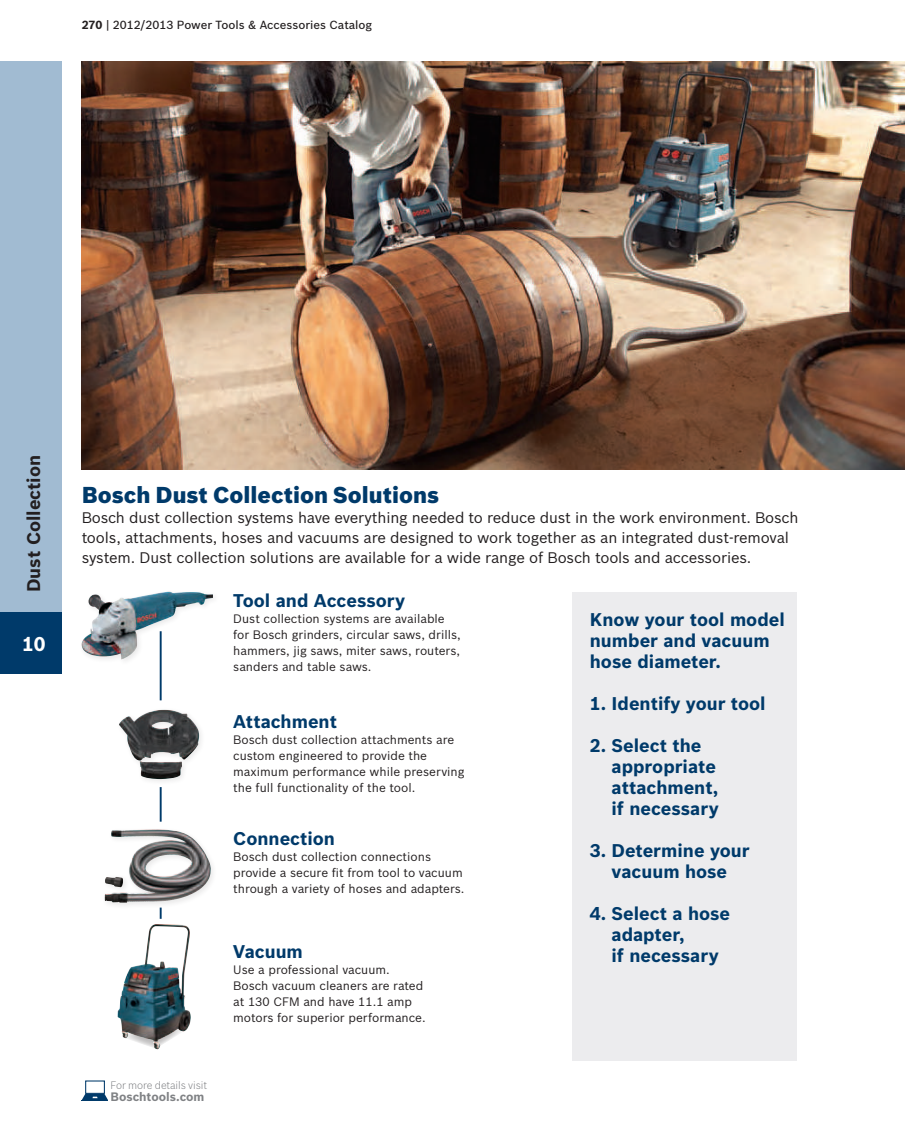
<style>
.page{position:relative;width:905px;height:1121px;background:#fff}
.page>*{position:absolute;margin:0;border:0;box-sizing:border-box;transform-origin:0 0}
.t1{font:900 22.5px "Bosch Sans";color:#003a6a}
.t2{font:700 19.5px "Bosch Sans";color:#fff}
.t3{font:700 18px/21px "Bosch Sans";color:#003a6a}
.t4{font:700 18px "Bosch Sans";color:#231f20}
.t5{font:15px/20px "Bosch Sans";letter-spacing:-.01em;color:#231f20}
.t6{font:12px/15.9px "Bosch Sans";color:#231f20}
.t7{font:700 12px "Bosch Sans";color:#808285}
.t8{font:500 11.55px "Bosch Sans";color:#231f20}
.t9{font:300 10.5px "Bosch Sans";letter-spacing:-.005em;color:#808285}
.s1{font-weight:700}
</style>
<div class="page">
<img style="left:82px;top:61px;width:822px;height:408px">
<div style="left:572px;top:592px;width:224px;height:468px;background:#ececee"></div>
<hr style="left:160px;top:631px;width:2px;height:69px;background:#003a6a">
<hr style="left:160px;top:787px;width:2px;height:34px;background:#003a6a">
<svg style="left:160px;top:909px;width:2px;height:9px"></svg>
<img style="left:119px;top:709px;width:80px;height:70px">
<div style="left:79px;top:588px;width:141px;height:78px;background:#231f20;opacity:.1"></div>
<img style="left:88px;top:592px;width:79px;height:41px">
<img style="left:117px;top:924px;width:74px;height:125px">
<div style="left:101px;top:826px;width:117px;height:83px;background:#231f20;opacity:.1"></div>
<img style="left:111px;top:829px;width:42px;height:8px">
<div style="left:102px;top:874px;width:28px;height:20px;background:#231f20;opacity:.1"></div>
<img style="left:105px;top:876px;width:18px;height:11px">
<div style="left:0;top:61px;width:61px;height:571px;background:#a1bbd2"></div>
<div style="left:0;top:612px;width:61px;height:61px;background:#003a6a"></div>
<div style="left:85px;top:1080px;width:20px;height:13px;border:1px solid #003a6a"></div>
<svg style="left:82px;top:1093px;width:26px;height:8px"></svg>
<p class="t8" style="left:82px;top:16px;width:292px"><span class="s1">270</span> | 2012/2013 Power Tools &amp; Accessories Catalog</p>
<h3 class="t4" style="left:20px;top:592px;width:139px;rotate:-90deg">Dust Collection</h3>
<h2 class="t2" style="left:22px;top:629px;width:25px">10</h2>
<h1 class="t1" style="left:82px;top:477px;width:359px">Bosch Dust Collection Solutions</h1>
<p class="t5" style="left:82px;top:506px;width:718px">Bosch dust collection systems have everything needed to reduce dust in the work environment. Bosch tools, attachments, hoses and vacuums are designed to work together as an integrated dust-removal system. Dust collection solutions are available for a wide range of Bosch tools and accessories.</p>
<h3 class="t3" style="left:233px;top:589px;width:173px">Tool and Accessory</h3>
<p class="t6" style="left:233px;top:610px;width:229px">Dust collection systems are available for Bosch grinders, circular saws, drills, hammers, jig saws, miter saws, routers, sanders and table saws.</p>
<h3 class="t3" style="left:590px;top:608px;width:196px">Know your tool model number and vacuum hose diameter.</h3>
<h3 class="t3" style="left:590px;top:692px;width:177px">1. Identify your tool</h3>
<h3 class="t3" style="left:611px;top:734px;width:109px;text-indent:-22px">2. Select the appropriate attachment, if necessary</h3>
<h3 class="t3" style="left:590px;top:839px;width:161px;text-align:center">3. Determine your vacuum hose</h3>
<h3 class="t3" style="left:611px;top:902px;width:120px;text-indent:-22px">4. Select a hose adapter,<br>if necessary</h3>
<h3 class="t3" style="left:233px;top:709px;width:105px">Attachment</h3>
<p class="t6" style="left:233px;top:730px;width:233px">Bosch dust collection attachments are custom engineered to provide the maximum performance while preserving the full functionality of the tool.</p>
<h3 class="t3" style="left:233px;top:826px;width:103px">Connection</h3>
<p class="t6" style="left:233px;top:847px;width:233px">Bosch dust collection connections provide a secure fit from tool to vacuum through a variety of hoses and adapters.</p>
<h3 class="t3" style="left:233px;top:939px;width:71px">Vacuum</h3>
<p class="t6" style="left:233px;top:960px;width:194px">Use a professional vacuum.<br>Bosch vacuum cleaners are rated at 130 CFM and have 11.1 amp motors for superior performance.</p>
<p class="t9" style="left:111px;top:1077px;width:98px">For more details visit</p>
<p class="t7" style="left:111px;top:1087px;width:95px">Boschtools.com</p>
</div>
